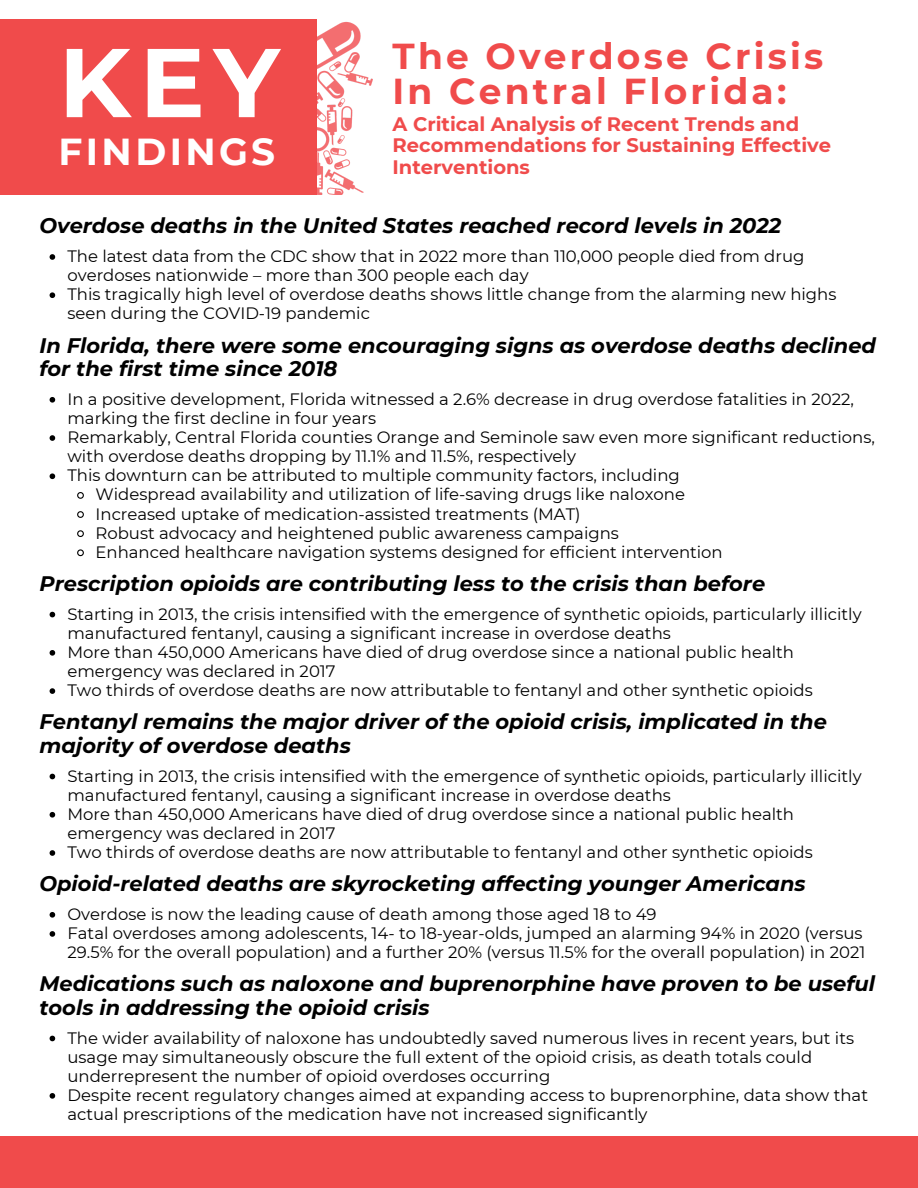
<style>
.page{position:relative;width:918px;height:1188px;background:#fff}
.page>*{position:absolute;margin:0;border:0;box-sizing:border-box;transform-origin:0 0}
.t1{font:700 97.5px "Montserrat";color:#fff}
.t2{font:700 37.5px "Montserrat";letter-spacing:.09em;color:#fff}
.t3{font:700 36px/34.8px "Montserrat";letter-spacing:.09em;color:#f04b4b}
.t4{font:italic 700 21px/23.7px "Montserrat";color:#000}
.t5{font:700 19.5px/21.3px "Montserrat";color:#f04b4b}
.t6{font:16.5px/19.2px "Montserrat";color:#000}
</style>
<div class="page">
<div style="left:0;top:19px;width:317px;height:176px;background:#f04b4b"></div>
<svg style="left:50px;top:254px;width:5px;height:6px"></svg>
<svg style="left:50px;top:292px;width:5px;height:6px"></svg>
<svg style="left:50px;top:397px;width:5px;height:6px"></svg>
<svg style="left:50px;top:435px;width:5px;height:6px"></svg>
<svg style="left:50px;top:473px;width:5px;height:6px"></svg>
<svg style="left:77px;top:492px;width:7px;height:7px"></svg>
<svg style="left:77px;top:511px;width:7px;height:7px"></svg>
<svg style="left:77px;top:530px;width:7px;height:7px"></svg>
<svg style="left:77px;top:549px;width:7px;height:8px"></svg>
<svg style="left:50px;top:612px;width:5px;height:5px"></svg>
<svg style="left:50px;top:650px;width:5px;height:6px"></svg>
<svg style="left:50px;top:688px;width:5px;height:6px"></svg>
<svg style="left:50px;top:774px;width:5px;height:5px"></svg>
<svg style="left:50px;top:812px;width:5px;height:6px"></svg>
<svg style="left:50px;top:850px;width:5px;height:6px"></svg>
<svg style="left:50px;top:912px;width:5px;height:6px"></svg>
<svg style="left:50px;top:931px;width:5px;height:6px"></svg>
<svg style="left:50px;top:1036px;width:5px;height:5px"></svg>
<svg style="left:50px;top:1093px;width:5px;height:6px"></svg>
<img style="left:317px;top:21px;width:56px;height:174px">
<div style="left:0;top:1137px;width:918px;height:51px;background:#f04b4b"></div>
<p class="t1" style="left:59px;top:23px;width:223px">KEY</p>
<p class="t2" style="left:59px;top:128px;width:218px">FINDINGS</p>
<p class="t3" style="left:393px;top:39px;width:432px">The Overdose Crisis<br>In Central Florida:</p>
<p class="t5" style="left:393px;top:113px;width:440px">A Critical Analysis of Recent Trends and<br>Recommendations for Sustaining Effective<br>Interventions</p>
<p class="t4" style="left:39px;top:214px;width:743px">Overdose deaths in the United States reached record levels in 2022</p>
<p class="t6" style="left:67px;top:247px;width:738px">The latest data from the CDC show that in 2022 more than 110,000 people died from drug overdoses nationwide – more than 300 people each day</p>
<p class="t6" style="left:67px;top:285px;width:770px">This tragically high level of overdose deaths shows little change from the alarming new highs seen during the COVID-19 pandemic</p>
<p class="t4" style="left:39px;top:333px;width:838px">In Florida, there were some encouraging signs as overdose deaths declined for the first time since 2018</p>
<p class="t6" style="left:67px;top:389px;width:788px">In a positive development, Florida witnessed a 2.6% decrease in drug overdose fatalities in 2022, marking the first decline in four years</p>
<p class="t6" style="left:67px;top:428px;width:809px">Remarkably, Central Florida counties Orange and Seminole saw even more significant reductions, with overdose deaths dropping by 11.1% and 11.5%, respectively</p>
<p class="t6" style="left:67px;top:466px;width:614px">This downturn can be attributed to multiple community factors, including</p>
<p class="t6" style="left:96px;top:485px;width:591px">Widespread availability and utilization of life-saving drugs like naloxone</p>
<p class="t6" style="left:96px;top:504px;width:487px">Increased uptake of medication-assisted treatments (MAT)</p>
<p class="t6" style="left:96px;top:523px;width:525px">Robust advocacy and heightened public awareness campaigns</p>
<p class="t6" style="left:96px;top:542px;width:629px">Enhanced healthcare navigation systems designed for efficient intervention</p>
<p class="t4" style="left:39px;top:572px;width:727px">Prescription opioids are contributing less to the crisis than before</p>
<p class="t6" style="left:67px;top:604px;width:796px">Starting in 2013, the crisis intensified with the emergence of synthetic opioids, particularly illicitly manufactured fentanyl, causing a significant increase in overdose deaths</p>
<p class="t6" style="left:67px;top:642px;width:728px">More than 450,000 Americans have died of drug overdose since a national public health emergency was declared in 2017</p>
<p class="t6" style="left:67px;top:681px;width:747px">Two thirds of overdose deaths are now attributable to fentanyl and other synthetic opioids</p>
<p class="t4" style="left:39px;top:710px;width:789px">Fentanyl remains the major driver of the opioid crisis, implicated in the majority of overdose deaths</p>
<p class="t6" style="left:67px;top:766px;width:796px">Starting in 2013, the crisis intensified with the emergence of synthetic opioids, particularly illicitly manufactured fentanyl, causing a significant increase in overdose deaths</p>
<p class="t6" style="left:67px;top:804px;width:728px">More than 450,000 Americans have died of drug overdose since a national public health emergency was declared in 2017</p>
<p class="t6" style="left:67px;top:843px;width:747px">Two thirds of overdose deaths are now attributable to fentanyl and other synthetic opioids</p>
<p class="t4" style="left:39px;top:872px;width:768px">Opioid-related deaths are skyrocketing affecting younger Americans</p>
<p class="t6" style="left:67px;top:904px;width:591px">Overdose is now the leading cause of death among those aged 18 to 49</p>
<p class="t6" style="left:67px;top:923px;width:799px">Fatal overdoses among adolescents, 14- to 18-year-olds, jumped an alarming 94% in 2020 (versus<br>29.5% for the overall population) and a further 20% (versus 11.5% for the overall population) in 2021</p>
<p class="t4" style="left:39px;top:972px;width:837px">Medications such as naloxone and buprenorphine have proven to be useful tools in addressing the opioid crisis</p>
<p class="t6" style="left:67px;top:1028px;width:788px">The wider availability of naloxone has undoubtedly saved numerous lives in recent years, but its usage may simultaneously obscure the full extent of the opioid crisis, as death totals could underrepresent the number of opioid overdoses occurring</p>
<p class="t6" style="left:67px;top:1085px;width:802px">Despite recent regulatory changes aimed at expanding access to buprenorphine, data show that actual prescriptions of the medication have not increased significantly</p>
</div>
